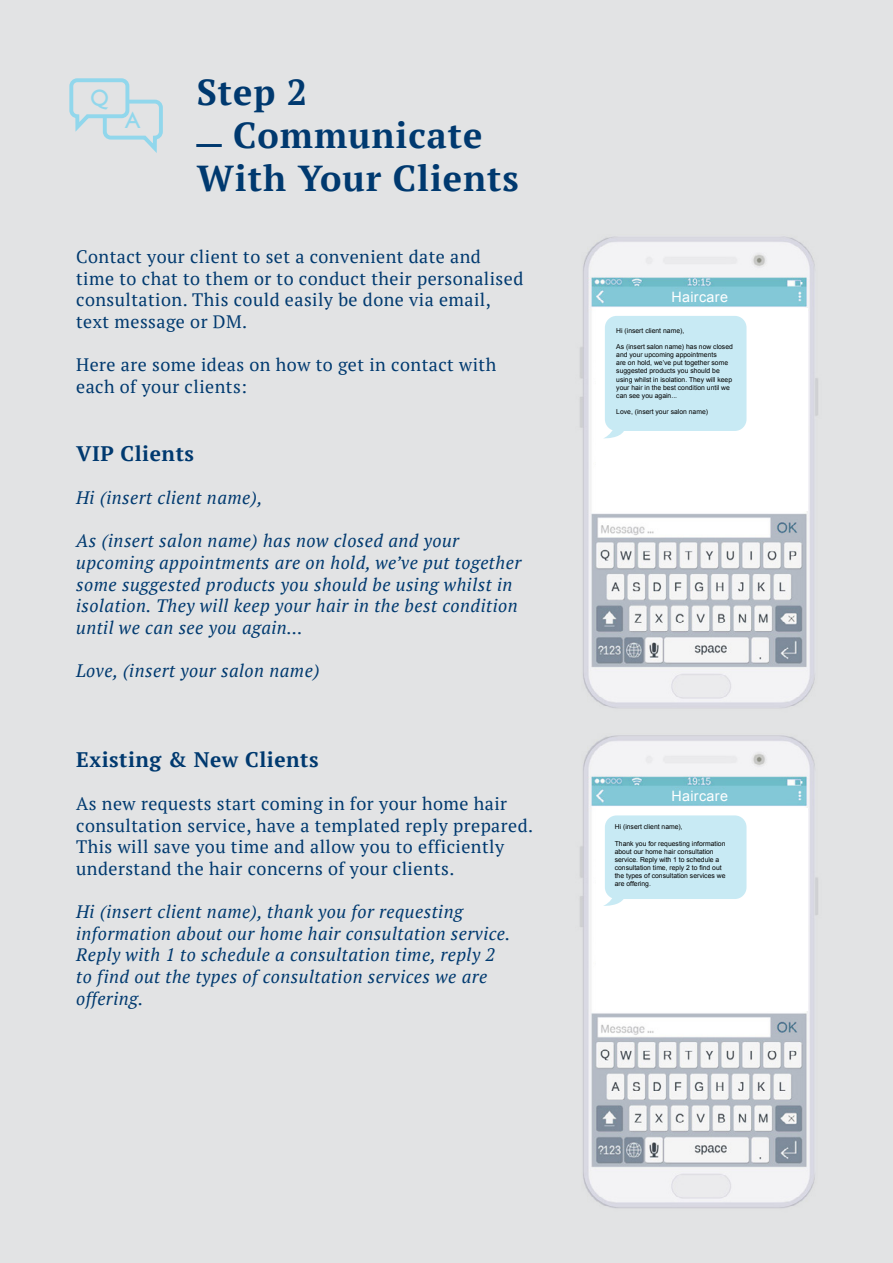
<style>
.page{position:relative;width:893px;height:1263px;background:#e2e3e4}
.page>*{position:absolute;margin:0;border:0;box-sizing:border-box;transform-origin:0 0}
.t1{font:700 36px/43.2px "PT Serif";letter-spacing:.025em;color:#00396f}
.t2{font:24px "Gin Sans";color:#91d7ec}
.t3{font:700 21px "PT Serif";letter-spacing:.025em;color:#00396f}
.t4{font:italic 18px/21.6px "PT Serif";letter-spacing:.025em;color:#00396f}
.t5{font:18px/21.6px "PT Serif";letter-spacing:.025em;color:#00396f}
.t6{font:14.25px "Arial";letter-spacing:.025em;color:#fff}
.t7{font:6.75px/8.1px "Arial";color:#000}
.s1{font-family:"Gin Sans";font-weight:400}
</style>
<div class="page">
<div style="left:105px;top:102px;width:56px;height:36px;background:#e2e3e4;border-radius:6px"></div>
<div style="left:103px;top:100px;width:60px;height:40px;border:4px solid #91d7ec;border-radius:6px"></div>
<div style="left:71px;top:80px;width:56px;height:36px;background:#e2e3e4;border-radius:6px"></div>
<div style="left:69px;top:78px;width:60px;height:40px;border:4px solid #91d7ec;border-radius:6px"></div>
<img style="left:572px;top:218px;width:256px;height:495px">
<div style="left:596px;top:309px;width:211px;height:202px;background:#fff"></div>
<div style="left:605px;top:316px;width:141px;height:115px;background:#c8eaf4;border-radius:12px"></div>
<svg style="left:604px;top:423px;width:20px;height:15px"></svg>
<div style="left:610px;top:289px;width:176px;height:15px;background:#83c8d7"></div>
<img style="left:572px;top:717px;width:256px;height:495px">
<div style="left:596px;top:808px;width:211px;height:202px;background:#fff"></div>
<div style="left:605px;top:815px;width:141px;height:84px;background:#c8eaf4;border-radius:12px"></div>
<svg style="left:603px;top:891px;width:21px;height:15px"></svg>
<div style="left:610px;top:789px;width:176px;height:14px;background:#83c8d7"></div>
<h2 class="t2" style="left:90px;top:84px;width:20px">Q</h2>
<h2 class="t2" style="left:125px;top:106px;width:17px">A</h2>
<h1 class="t1" style="left:197px;top:70px;width:112px">Step 2</h1>
<h1 class="t1" style="left:197px;top:113px;width:323px"><span class="s1">–</span> Communicate<br>With Your Clients</h1>
<p class="t5" style="left:76px;top:246px;width:449px">Contact your client to set a convenient date and time to chat to them or to conduct their personalised consultation. This could easily be done via email, text message or DM.</p>
<p class="t5" style="left:76px;top:354px;width:422px">Here are some ideas on how to get in contact with each of your clients:</p>
<p class="t3" style="left:76px;top:440px;width:119px">VIP Clients</p>
<p class="t4" style="left:76px;top:487px;width:188px">Hi (insert client name),</p>
<p class="t4" style="left:76px;top:530px;width:447px">As (insert salon name) has now closed and your upcoming appointments are on hold, we’ve put together some suggested products you should be using whilst in isolation. They will keep your hair in the best condition until we can see you again...</p>
<p class="t4" style="left:76px;top:660px;width:245px">Love, (insert your salon name)</p>
<p class="t3" style="left:76px;top:746px;width:244px">Existing &amp; New Clients</p>
<p class="t5" style="left:76px;top:793px;width:458px">As new requests start coming in for your home hair consultation service, have a templated reply prepared.<br>This will save you time and allow you to efficiently understand the hair concerns of your clients.</p>
<p class="t4" style="left:76px;top:901px;width:436px">Hi (insert client name), thank you for requesting information about our home hair consultation service.<br>Reply with 1 to schedule a consultation time, reply 2 to find out the types of consultation services we are offering.</p>
<p class="t6" style="left:671px;top:287px;width:58px">Haircare</p>
<p class="t7" style="left:616px;top:326px;width:69px">Hi (insert client name),</p>
<p class="t7" style="left:616px;top:343px;width:118px">As (insert salon name) has now closed and your upcoming appointments<br>are on hold, we’ve put together some suggested products you should be using whilst in isolation. They will keep your hair in the best condition until we can see you again...</p>
<p class="t7" style="left:616px;top:408px;width:93px">Love, (insert your salon name)</p>
<p class="t6" style="left:671px;top:787px;width:58px">Haircare</p>
<p class="t7" style="left:615px;top:823px;width:69px">Hi (insert client name),</p>
<p class="t7" style="left:615px;top:839px;width:112px">Thank you for requesting information about our home hair consultation service. Reply with 1 to schedule a consultation time, reply 2 to find out the types of consultation services we are offering.</p>
</div>
